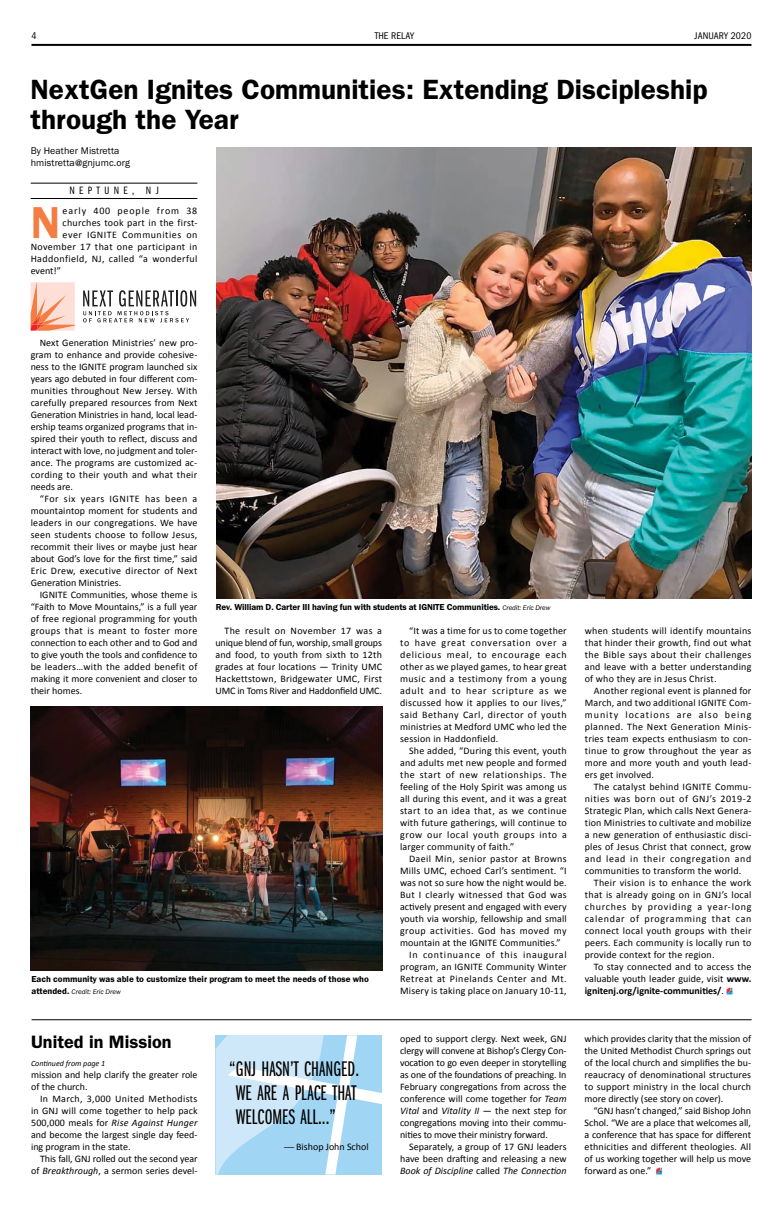
<style>
.page{position:relative;width:783px;height:1206px;background:#fff}
.page>*{position:absolute;margin:0;border:0;box-sizing:border-box;transform-origin:0 0}
.t1{font:600 45px "Franklin Gothic";color:#f47d43}
.t2{font:600 28px/30px "Franklin Gothic";color:#000}
.t3{font:22px/24px "Franklin Got X Cmp ITC";color:#000}
.t4{font:600 18px "Franklin Gothic";color:#000}
.t5{font:11px "Franklin Got Cmp ITC";letter-spacing:.4em;color:#000}
.t6{font:10px/12px "Calibri";letter-spacing:.02em;color:#000;text-align:justify}
.t7{font:10px "Calibri";letter-spacing:.04em;color:#000}
.t8{font:10px "Calibri";letter-spacing:.05em;color:#000}
.t9{font:10px/12px "Calibri";letter-spacing:-.01em;color:#000;text-align:right}
.t10{font:10px/12px "Calibri";color:#000}
.t11{font:10px/12px "Franklin Got ITC";letter-spacing:.01em;color:#000}
.t12{font:10px "Calibri";letter-spacing:.075em;color:#000}
.t13{font:10px "Franklin Got Cd ITC";letter-spacing:.01em;color:#000}
.t14{font:10px "Calibri";letter-spacing:.09em;color:#000}
.t15{font:600 9px "Franklin Got ITC";color:#000}
.t16{font:italic 8px "Calibri";color:#000}
.t17{font:italic 7px "Franklin Got ITC";color:#000}
.s1{font-weight:400;font-style:italic;font-size:7px}
.s2{font-weight:600;font-style:normal;font-size:9px}
.s3{font-family:"Franklin Gothic"}
.s4{font-style:italic}
.s5{font-weight:700}
</style>
<div class="page">
<hr style="left:32px;top:44px;width:720px;height:2px;background:#000">
<hr style="left:31px;top:183px;width:166px;height:1px;background:#000">
<hr style="left:31px;top:198px;width:166px;height:1px;background:#000">
<svg style="left:727px;top:988px;width:6px;height:6px"></svg>
<svg style="left:656px;top:1168px;width:6px;height:6px"></svg>
<img style="left:216px;top:148px;width:535px;height:450px">
<img style="left:31px;top:707px;width:351px;height:264px">
<svg style="left:215px;top:1035px;width:167px;height:139px;background:#bce1f7"></svg>
<svg style="left:31px;top:282px;width:44px;height:49px;background:#fac1ae"></svg>
<svg style="left:83px;top:290px;width:113px;height:32px"></svg>
<hr style="left:32px;top:1020px;width:720px;height:1px;background:#000">
<p class="t13" style="left:32px;top:30px;width:7px">4</p>
<p class="t13" style="left:375px;top:30px;width:41px">THE RELAY</p>
<p class="t13" style="left:695px;top:30px;width:58px">JANUARY 2020</p>
<h2 class="t2" style="left:30px;top:73px;width:679px">NextGen Ignites Communities: Extending Discipleship through the Year</h2>
<p class="t11" style="left:31px;top:145px;width:101px">By Heather Mistretta hmistretta@gnjumc.org</p>
<p class="t5" style="left:69px;top:185px;width:91px">NEPTUNE, NJ</p>
<h1 class="t1" style="left:31px;top:196px;width:31px">N</h1>
<p class="t14" style="left:63px;top:205px;width:136px">early 400 people from 38</p>
<p class="t6" style="left:63px;top:217px;width:136px">churches took part in the first-</p>
<p class="t8" style="left:63px;top:229px;width:136px">ever IGNITE Communities on</p>
<p class="t6" style="left:31px;top:241px;width:168px">November 17 that one participant in</p>
<p class="t7" style="left:31px;top:253px;width:168px">Haddonfield, NJ, called “a wonderful</p>
<p class="t6" style="left:31px;top:265px;width:32px">event!”</p>
<p class="t6" style="left:31px;top:337px;width:168px;text-indent:9px">Next Generation Ministries’ new pro&shy;gram to enhance and provide cohesive&shy;ness to the IGNITE program launched six years ago debuted in four different com&shy;munities throughout New Jersey. With carefully prepared resources from Next Generation Ministries in hand, local lead&shy;ership teams organized programs that in&shy;spired their youth to reflect, discuss and interact with love, no judgment and toler&shy;ance. The programs are customized ac&shy;cording to their youth and what their needs are.</p>
<p class="t6" style="left:31px;top:493px;width:168px;text-indent:9px">“For six years IGNITE has been a mountaintop moment for students and leaders in our congregations. We have seen students choose to follow Jesus, recommit their lives or maybe just hear about God’s love for the first time,” said Eric Drew, executive director of Next Generation Ministries.</p>
<p class="t6" style="left:31px;top:589px;width:168px;text-indent:9px">IGNITE Communities, whose theme is “Faith to Move Mountains,” is a full year of free regional programming for youth groups that is meant to foster more connection to each other and to God and to give youth the tools and confidence to be leaders…with the added benefit of making it more convenient and closer to their homes.</p>
<p class="t15" style="left:216px;top:602px;width:336px">Rev. William D. Carter III having fun with students at IGNITE Communities. <span class="s1">Credit: Eric Drew</span></p>
<p class="t6" style="left:215px;top:625px;width:168px;text-indent:9px">The result on November 17 was a unique blend of fun, worship, small groups and food, to youth from sixth to 12th grades at four locations — Trinity UMC Hackettstown, Bridgewater UMC, First UMC in Toms River and Haddonfield UMC.</p>
<p class="t6" style="left:400px;top:625px;width:168px;text-indent:9px">“It was a time for us to come together to have great conversation over a delicious meal, to encourage each other as we played games, to hear great music and a testimony from a young adult and to hear scripture as we discussed how it applies to our lives,” said Bethany Carl, director of youth ministries at Medford UMC who led the session in Haddonfield.</p>
<p class="t6" style="left:400px;top:745px;width:168px;text-indent:9px">She added, “During this event, youth and adults met new people and formed the start of new relationships. The feeling of the Holy Spirit was among us all during this event, and it was a great start to an idea that, as we continue with future gatherings, will continue to grow our local youth groups into a larger community of faith.”</p>
<p class="t7" style="left:409px;top:853px;width:159px">Daeil Min, senior pastor at Browns</p>
<p class="t6" style="left:400px;top:865px;width:168px">Mills UMC, echoed Carl’s sentiment. “I</p>
<p class="t6" style="left:400px;top:877px;width:168px">was not so sure how the night would be.</p>
<p class="t7" style="left:400px;top:889px;width:168px">But I clearly witnessed that God was</p>
<p class="t6" style="left:400px;top:901px;width:168px">actively present and engaged with every</p>
<p class="t6" style="left:400px;top:913px;width:168px">youth via worship, fellowship and small</p>
<p class="t8" style="left:400px;top:925px;width:168px">group activities. God has moved my</p>
<p class="t6" style="left:400px;top:937px;width:162px">mountain at the IGNITE Communities.”</p>
<p class="t12" style="left:409px;top:949px;width:159px">In continuance of this inaugural</p>
<p class="t6" style="left:400px;top:961px;width:168px">program, an IGNITE Community Winter</p>
<p class="t8" style="left:400px;top:973px;width:168px">Retreat at Pinelands Center and Mt.</p>
<p class="t6" style="left:400px;top:985px;width:168px">Misery is taking place on January 10-11,</p>
<p class="t15" style="left:31px;top:974px;width:339px">Each community was able to customize their program to meet the needs of those who</p>
<p class="t17" style="left:31px;top:988px;width:91px"><span class="s2">attended.</span> Credit: Eric Drew</p>
<h3 class="t4" style="left:31px;top:1031px;width:142px">United in Mission</h3>
<p class="t16" style="left:31px;top:1059px;width:76px">Continued from page 1</p>
<h3 class="t3" style="left:236px;top:1058px;width:125px;text-indent:-7px">“GNJ HASN’T CHANGED.<br>WE ARE A PLACE THAT<br>WELCOMES ALL...”</h3>
<p class="t10" style="left:284px;top:1140px;width:86px"><span class="s3">—</span> Bishop John Schol</p>
<p class="t10" style="left:31px;top:1069px;width:168px">mission and help clarify the greater role of the church.</p>
<p class="t6" style="left:31px;top:1093px;width:168px;text-indent:9px">In March, 3,000 United Methodists in GNJ will come together to help pack 500,000 meals for <span class="s4">Rise Against Hunger </span>and become the largest single day feed&shy;ing program in the state.</p>
<p class="t9" style="left:31px;top:1153px;width:168px">This fall, GNJ rolled out the second year of <span class="s4">Breakthrough</span>, a sermon series devel-</p>
<p class="t6" style="left:400px;top:1033px;width:168px">oped to support clergy. Next week, GNJ clergy will convene at Bishop’s Clergy Con&shy;vocation to go even deeper in storytelling as one of the foundations of preaching. In February congregations from across the conference will come together for <span class="s4">Team Vital</span> and <span class="s4">Vitality II</span> — the next step for congregations moving into their commu&shy;nities to move their ministry forward.</p>
<p class="t6" style="left:400px;top:1141px;width:168px;text-indent:9px">Separately, a group of 17 GNJ leaders have been drafting and releasing a new <span class="s4">Book of Discipline</span> called <span class="s4">The Connection</span></p>
<p class="t6" style="left:585px;top:625px;width:168px">when students will identify mountains that hinder their growth, find out what the Bible says about their challenges and leave with a better understanding of who they are in Jesus Christ.</p>
<p class="t6" style="left:585px;top:685px;width:168px;text-indent:9px">Another regional event is planned for March, and two additional IGNITE Com&shy;munity locations are also being planned. The Next Generation Minis&shy;tries team expects enthusiasm to con&shy;tinue to grow throughout the year as more and more youth and youth lead&shy;ers get involved.</p>
<p class="t6" style="left:585px;top:781px;width:168px;text-indent:9px">The catalyst behind IGNITE Commu&shy;nities was born out of GNJ’s 2019-2<br>Strategic Plan, which calls Next Genera&shy;tion Ministries to cultivate and mobilize a new generation of enthusiastic disci&shy;ples of Jesus Christ that connect, grow and lead in their congregation and communities to transform the world.</p>
<p class="t6" style="left:585px;top:877px;width:168px;text-indent:9px">Their vision is to enhance the work that is already going on in GNJ’s local churches by providing a year-long calendar of programming that can connect local youth groups with their peers. Each community is locally run to provide context for the region.</p>
<p class="t6" style="left:585px;top:961px;width:168px;text-indent:9px">To stay connected and to access the valuable youth leader guide, visit <span class="s5">www. ignitenj.org/ignite-communities/</span>.</p>
<p class="t6" style="left:585px;top:1033px;width:168px">which provides clarity that the mission of the United Methodist Church springs out of the local church and simplifies the bu&shy;reaucracy of denominational structures to support ministry in the local church more directly (see story on cover).</p>
<p class="t6" style="left:585px;top:1105px;width:168px;text-indent:9px">“GNJ hasn’t changed,” said Bishop John Schol. “We are a place that welcomes all, a conference that has space for different ethnicities and different theologies. All of us working together will help us move forward as one.”</p>
</div>
